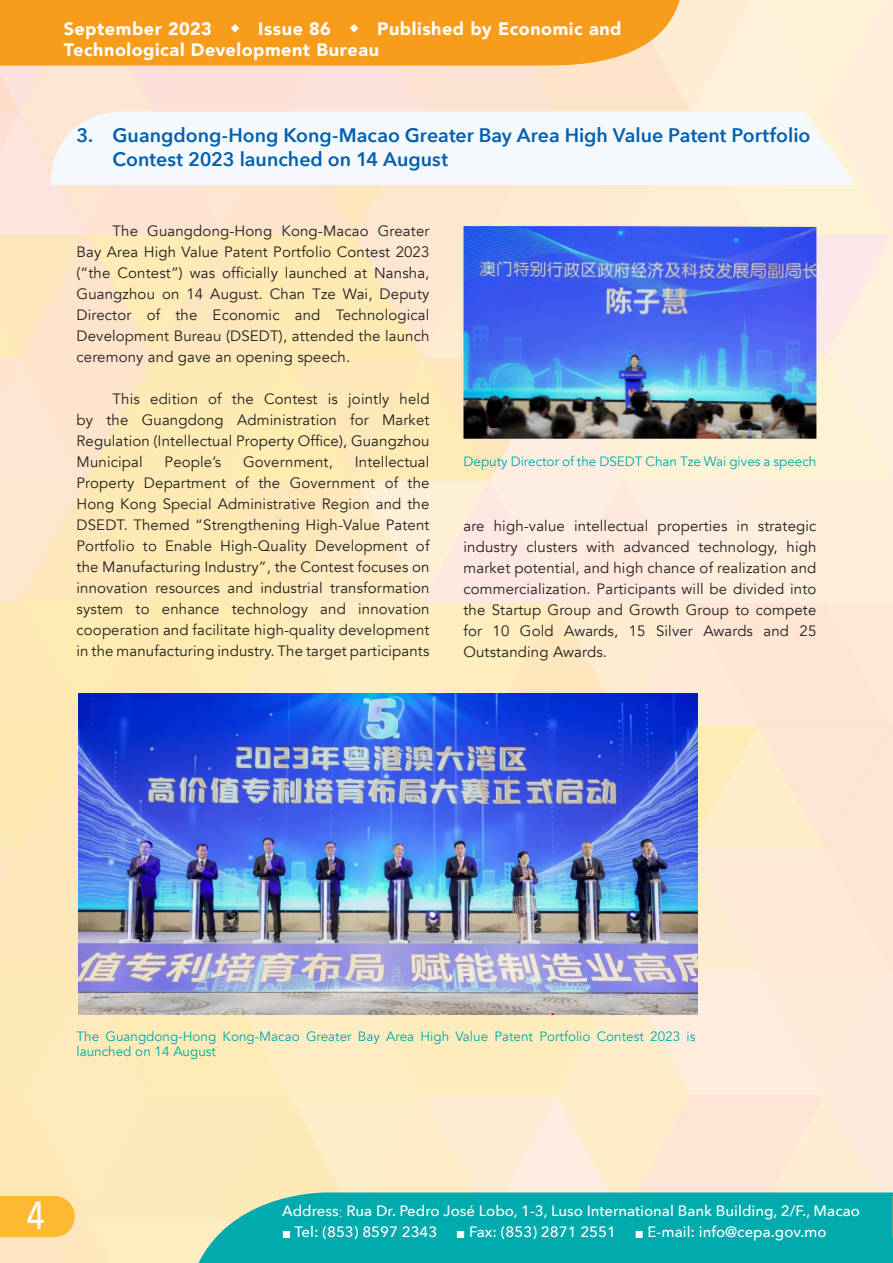
<style>
.page{position:relative;width:893px;height:1263px;background:#fff}
.page>*{position:absolute;margin:0;border:0;box-sizing:border-box;transform-origin:0 0}
.t1{font:500 39px "Avenir Next Condensed";color:#fff}
.t2{font:600 19.5px/23.4px "Avenir Next";color:#015fae}
.t3{font:900 18px/21px "Avenir";letter-spacing:.03em;color:#fff}
.text{font:15px/21px "Avenir";letter-spacing:.01em;color:#231f20;text-align:justify}
.t4{font:500 15px "Avenir Next";color:#fff}
.t5{font:13.5px/15px "Avenir";color:#00aaad}
.s1{font-family:"Microsoft Jheng Hei";font-weight:700}
.s2{font-family:"Adobe Ming Std";font-weight:300}
.s3{font-family:"Microsoft Jheng Hei";font-weight:400}
</style>
<div class="page">
<img style="left:0;top:0;width:893px;height:1263px">
<div style="left:0;top:0;width:682px;height:66px;background:#f89c1c"></div>
<svg style="left:192px;top:1192px;width:701px;height:71px;background:#11aeae"></svg>
<div style="left:0;top:1196px;width:75px;height:41px;background:#fdb931"></div>
<svg style="left:892px;top:1196px;width:1px;height:41px"></svg>
<div style="left:50px;top:112px;width:806px;height:73px;background:#f5f9fc"></div>
<img style="left:463px;top:226px;width:353px;height:213px">
<img style="left:79px;top:693px;width:619px;height:321px">
<p class="t3" style="left:64px;top:18px;width:559px">September 2023 <span class="s1">◆</span> Issue 86 <span class="s1">◆</span> Published by Economic and<br>Technological Development Bureau</p>
<p class="t2" style="left:113px;top:123px;width:699px;text-indent:-36px">3. Guangdong-Hong Kong-Macao Greater Bay Area High Value Patent Portfolio<br>Contest 2023 launched on 14 August</p>
<p class="text" style="left:77px;top:221px;width:354px;text-indent:36px">The Guangdong-Hong Kong-Macao Greater Bay Area High Value Patent Portfolio Contest 2023 (“the Contest”) was officially launched at Nansha, Guangzhou on 14 August. Chan Tze Wai, Deputy Director of the Economic and Technological Development Bureau (DSEDT), attended the launch ceremony and gave an opening speech.</p>
<p class="text" style="left:77px;top:389px;width:354px;text-indent:36px">This edition of the Contest is jointly held by the Guangdong Administration for Market Regulation (Intellectual Property Office), Guangzhou Municipal</p>
<p class="text" style="left:77px;top:452px;width:354px;text-indent:278px">Intellectual Property Department of the Government of the Hong Kong Special Administrative Region and the DSEDT. Themed “Strengthening High-Value Patent Portfolio to Enable High-Quality Development of the Manufacturing Industry”, the Contest focuses on innovation resources and industrial transformation system to enhance technology and innovation cooperation and facilitate high-quality development in the manufacturing industry. The target participants</p>
<p class="text" style="left:165px;top:452px;width:58px">People’s</p>
<p class="text" style="left:243px;top:452px;width:91px">Government,</p>
<p class="t5" style="left:463px;top:454px;width:354px">Deputy Director of the DSEDT Chan Tze Wai gives a speech</p>
<p class="text" style="left:463px;top:516px;width:354px">are high-value intellectual properties in strategic industry clusters with advanced technology, high market potential, and high chance of realization and commercialization. Participants will be divided into the Startup Group and Growth Group to compete for 10 Gold Awards, 15 Silver Awards and 25<br>Outstanding Awards.</p>
<p class="t5" style="left:77px;top:1029px;width:620px">The Guangdong-Hong Kong-Macao Greater Bay Area High Value Patent Portfolio Contest 2023 is launched on 14 August</p>
<h1 class="t1" style="left:27px;top:1191px;width:20px">4</h1>
<p class="t4" style="left:282px;top:1198px;width:579px">Address<span class="s2">:</span> Rua Dr. Pedro José Lobo, 1-3, Luso International Bank Building, 2/F., Macao</p>
<p class="t4" style="left:282px;top:1219px;width:546px"><span class="s3">■</span> Tel: (853) 8597 2343 <span class="s3">■</span> Fax: (853) 2871 2551 <span class="s3">■</span> E-mail: info@cepa.gov.mo</p>
</div>
